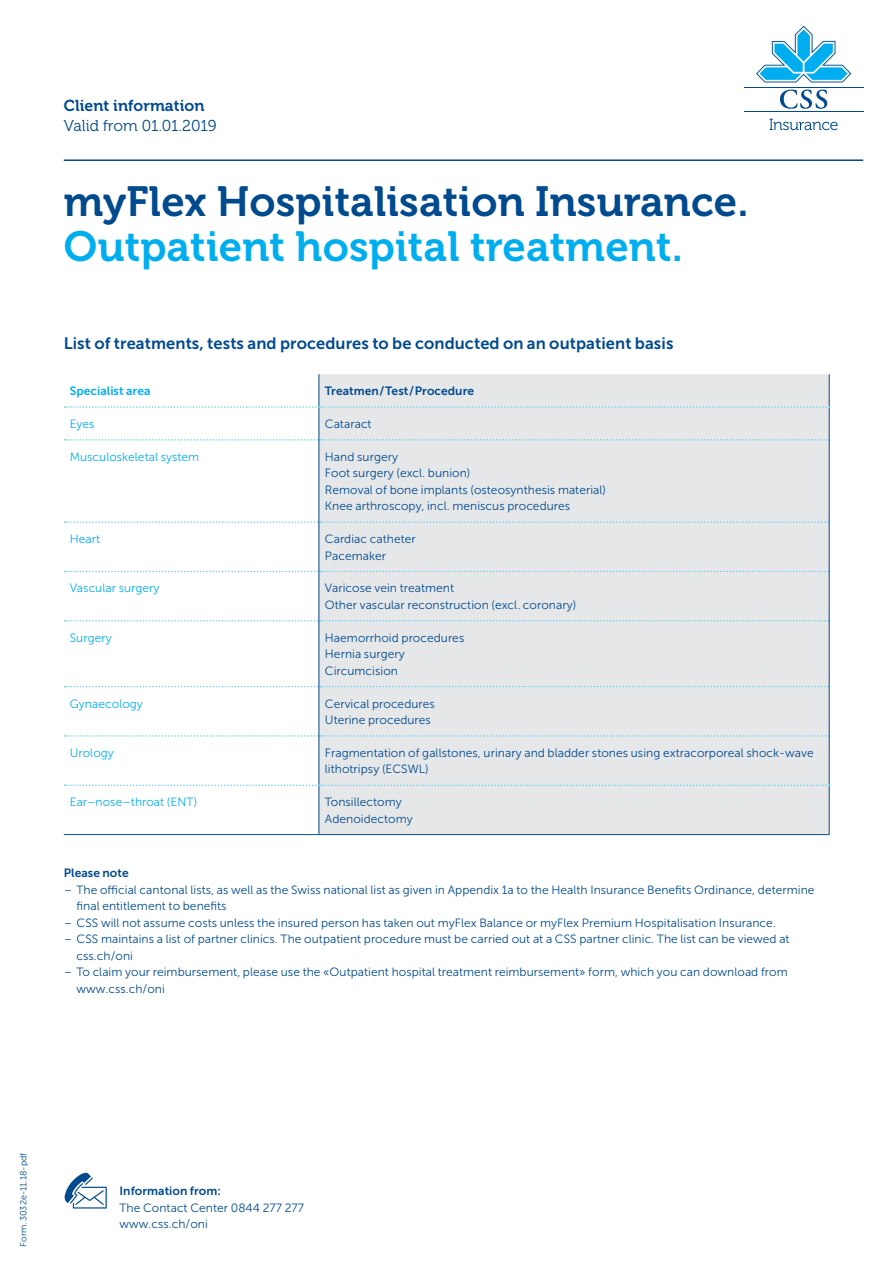
<style>
.page{position:relative;width:893px;height:1263px;background:#fff}
.page>*{position:absolute;margin:0;border:0;box-sizing:border-box;transform-origin:0 0}
.t1{font:42px "Museo 700";letter-spacing:.005em;color:#004a8d}
.t2{font:42px "Museo 700";letter-spacing:.005em;color:#00aeef}
.t3{font:16.5px "Museo Sans 700";letter-spacing:.005em;color:#004a8d}
.t4{font:15.75px "Museo 300";letter-spacing:-.005em;color:#004a8d}
.t5{font:15.75px "Museo 700";letter-spacing:.005em;color:#004a8d}
.t6{font:12px/16.5px "Museo Sans 300";letter-spacing:.005em;color:#004a8d}
.t7{font:12px "Museo Sans 300";letter-spacing:.005em;color:#00aeef}
.t8{font:12px "Museo Sans 700";letter-spacing:.005em;color:#004a8d}
.t9{font:12px "Museo Sans 700";letter-spacing:.005em;color:#00aeef}
.t10{font:9px "Museo Sans 300";color:#004a8d}
</style>
<div class="page">
<hr style="left:744px;top:111px;width:119px;height:1px;background:#004a8d">
<hr style="left:744px;top:87px;width:119px;height:1px;background:#004a8d">
<svg style="left:756px;top:26px;width:95px;height:56px"></svg>
<svg style="left:780px;top:90px;width:47px;height:19px"></svg>
<svg style="left:770px;top:119px;width:68px;height:11px"></svg>
<hr style="left:64px;top:159px;width:799px;height:2px;background:#004a8d">
<div style="left:320px;top:374px;width:509px;height:460px;background:#e6e7e9"></div>
<hr style="left:319px;top:374px;width:1px;height:32px;background:#004a8d">
<hr style="left:829px;top:374px;width:1px;height:32px;background:#004a8d">
<hr style="left:319px;top:786px;width:1px;height:48px;background:#004a8d">
<hr style="left:829px;top:786px;width:1px;height:48px;background:#004a8d">
<svg style="left:65px;top:406px;width:765px;height:2px;background:#cae5f1"></svg>
<svg style="left:65px;top:439px;width:764px;height:2px;background:#cae5f1"></svg>
<svg style="left:65px;top:521px;width:764px;height:2px;background:#cae5f1"></svg>
<svg style="left:65px;top:571px;width:764px;height:1px"></svg>
<svg style="left:65px;top:620px;width:764px;height:1px"></svg>
<svg style="left:65px;top:686px;width:764px;height:1px"></svg>
<svg style="left:65px;top:735px;width:764px;height:2px;background:#cae5f1"></svg>
<svg style="left:65px;top:784px;width:765px;height:2px;background:#cae5f1"></svg>
<hr style="left:319px;top:408px;width:1px;height:32px;background:#004a8d">
<hr style="left:829px;top:408px;width:1px;height:32px;background:#004a8d">
<hr style="left:319px;top:440px;width:1px;height:82px;background:#004a8d">
<hr style="left:829px;top:440px;width:1px;height:82px;background:#004a8d">
<hr style="left:319px;top:522px;width:1px;height:49px;background:#004a8d">
<hr style="left:829px;top:522px;width:1px;height:49px;background:#004a8d">
<hr style="left:319px;top:571px;width:1px;height:50px;background:#004a8d">
<hr style="left:829px;top:571px;width:1px;height:50px;background:#004a8d">
<hr style="left:319px;top:621px;width:1px;height:66px;background:#004a8d">
<hr style="left:829px;top:621px;width:1px;height:66px;background:#004a8d">
<hr style="left:319px;top:687px;width:1px;height:49px;background:#004a8d">
<hr style="left:829px;top:687px;width:1px;height:49px;background:#004a8d">
<hr style="left:319px;top:736px;width:1px;height:48px;background:#004a8d">
<hr style="left:829px;top:736px;width:1px;height:48px;background:#004a8d">
<hr style="left:64px;top:834px;width:255px;height:1px;background:#0a4e90">
<hr style="left:319px;top:834px;width:511px;height:1px;background:#0a4e90">
<svg style="left:64px;top:1173px;width:43px;height:35px"></svg>
<h3 class="t5" style="left:64px;top:97px;width:142px">Client information</h3>
<h3 class="t4" style="left:64px;top:117px;width:154px">Valid from 01.01.2019</h3>
<h1 class="t1" style="left:64px;top:178px;width:686px">myFlex Hospitalisation Insurance.</h1>
<h1 class="t2" style="left:64px;top:223px;width:621px">Outpatient hospital treatment.</h1>
<h2 class="t3" style="left:64px;top:334px;width:611px">List of treatments, tests and procedures to be conducted on an outpatient basis</h2>
<p class="t9" style="left:70px;top:384px;width:82px">Specialist area</p>
<p class="t8" style="left:325px;top:384px;width:151px">Treatmen/Test/Procedure</p>
<p class="t7" style="left:70px;top:417px;width:26px">Eyes</p>
<p class="t6" style="left:325px;top:416px;width:48px">Cataract</p>
<p class="t7" style="left:70px;top:450px;width:131px">Musculoskeletal system</p>
<p class="t6" style="left:325px;top:448px;width:283px">Hand surgery<br>Foot surgery (excl. bunion)<br>Removal of bone implants (osteosynthesis material)<br>Knee arthroscopy, incl. meniscus procedures</p>
<p class="t7" style="left:70px;top:532px;width:32px">Heart</p>
<p class="t6" style="left:325px;top:531px;width:92px">Cardiac catheter<br>Pacemaker</p>
<p class="t7" style="left:70px;top:582px;width:91px">Vascular surgery</p>
<p class="t6" style="left:325px;top:580px;width:253px">Varicose vein treatment<br>Other vascular reconstruction (excl. coronary)</p>
<p class="t7" style="left:70px;top:631px;width:43px">Surgery</p>
<p class="t6" style="left:325px;top:629px;width:141px">Haemorrhoid procedures<br>Hernia surgery<br>Circumcision</p>
<p class="t7" style="left:70px;top:697px;width:75px">Gynaecology</p>
<p class="t6" style="left:325px;top:695px;width:111px">Cervical procedures<br>Uterine procedures</p>
<p class="t7" style="left:70px;top:746px;width:46px">Urology</p>
<p class="t6" style="left:325px;top:744px;width:490px">Fragmentation of gallstones, urinary and bladder stones using extracorporeal shock-wave lithotripsy (ECSWL)</p>
<p class="t7" style="left:70px;top:795px;width:129px">Ear–nose–throat (ENT)</p>
<p class="t6" style="left:325px;top:794px;width:89px">Tonsillectomy<br>Adenoidectomy</p>
<p class="t8" style="left:64px;top:866px;width:66px">Please note</p>
<p class="t6" style="left:77px;top:881px;width:739px;text-indent:-13px">– The official cantonal lists, as well as the Swiss national list as given in Appendix 1a to the Health Insurance Benefits Ordinance, determine final entitlement to benefits</p>
<p class="t6" style="left:64px;top:914px;width:714px">– CSS will not assume costs unless the insured person has taken out myFlex Balance or myFlex Premium Hospitalisation Insurance.</p>
<p class="t6" style="left:77px;top:931px;width:715px;text-indent:-13px">– CSS maintains a list of partner clinics. The outpatient procedure must be carried out at a CSS partner clinic. The list can be viewed at css.ch/oni</p>
<p class="t6" style="left:77px;top:964px;width:713px;text-indent:-13px">– To claim your reimbursement, please use the «Outpatient hospital treatment reimbursement» form, which you can download from www.css.ch/oni</p>
<p class="t10" style="left:18px;top:1246px;width:95px;rotate:-90deg">Form. 3032e-11.18-pdf</p>
<p class="t8" style="left:119px;top:1184px;width:103px">Information from:</p>
<p class="t6" style="left:119px;top:1199px;width:186px">The Contact Center 0844 277 277 www.css.ch/oni</p>
</div>
